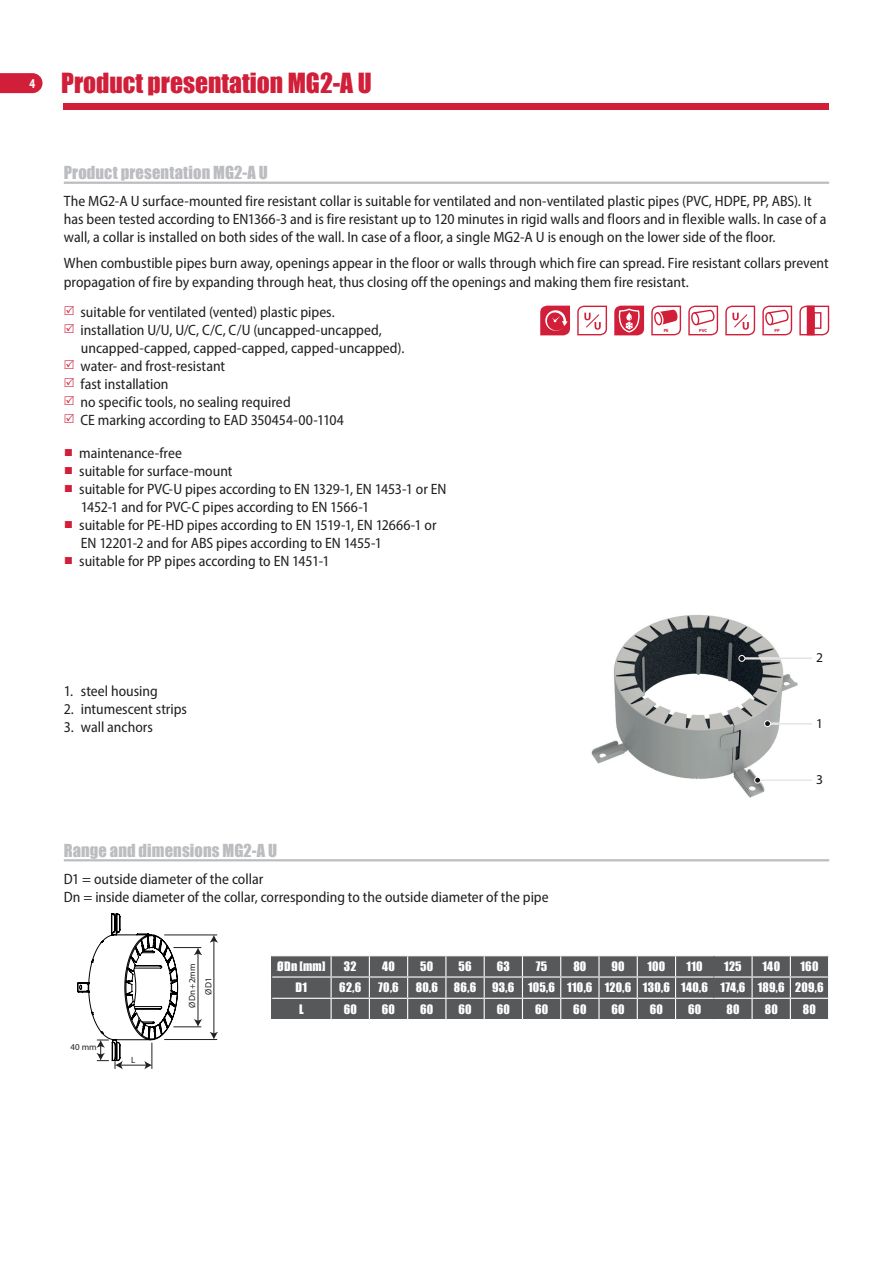
<style>
.page{position:relative;width:893px;height:1263px;background:#fff}
.page>*{position:absolute;margin:0;border:0;box-sizing:border-box;transform-origin:0 0}
.t1{font:25.5px "Impact";color:#d11e39}
.t2{font:16.5px "Impact";letter-spacing:.005em;color:#bcbdc0}
.t3{font:semi-condensed 15px/18px "Myriad Pro";color:#231f20}
.t4{font:13.5px "Myriad Pro";color:#171419}
.t5{font:12px "Impact";letter-spacing:.02em;color:#fff}
.t6{font:9px "Myriad Pro";color:#231f20}
.t7{font:700 4.5px "Myriad Pro";letter-spacing:-.005em;color:#d11e39}
.s1{font-family:"Lucida Sans Unicode";font-stretch:normal;font-size:12px;color:#d11e39}
</style>
<div class="page">
<div style="left:64px;top:103px;width:765px;height:6px;background:#d11e39"></div>
<svg style="left:0;top:73px;width:43px;height:20px"></svg>
<hr style="left:64px;top:182px;width:765px;height:2px;background:#bcbdc0">
<hr style="left:64px;top:859px;width:765px;height:2px;background:#bcbdc0">
<svg style="left:540px;top:306px;width:30px;height:29px"></svg>
<svg style="left:577px;top:306px;width:30px;height:29px"></svg>
<svg style="left:614px;top:306px;width:30px;height:29px"></svg>
<svg style="left:651px;top:306px;width:30px;height:29px"></svg>
<svg style="left:688px;top:306px;width:30px;height:29px"></svg>
<svg style="left:725px;top:306px;width:30px;height:29px"></svg>
<svg style="left:762px;top:306px;width:30px;height:29px"></svg>
<svg style="left:799px;top:306px;width:30px;height:29px"></svg>
<div style="left:813px;top:312px;width:8px;height:17px;border:1px solid #d11e39"></div>
<img style="left:591px;top:615px;width:222px;height:183px">
<svg style="left:764px;top:721px;width:6px;height:6px"></svg>
<div style="left:754px;top:777px;width:7px;height:6px;border:1px solid #fff;border-radius:3px"></div>
<svg style="left:739px;top:655px;width:6px;height:6px"></svg>
<hr style="left:165px;top:935px;width:52px;height:1px;background:#231f20">
<hr style="left:165px;top:1039px;width:52px;height:1px;background:#231f20">
<hr style="left:214px;top:940px;width:1px;height:94px;background:#231f20">
<svg style="left:210px;top:1032px;width:8px;height:7px"></svg>
<svg style="left:210px;top:935px;width:8px;height:8px"></svg>
<svg style="left:77px;top:913px;width:125px;height:156px"></svg>
<svg style="left:271px;top:956px;width:558px;height:63px;background:#616264"></svg>
<h1 class="t1" style="left:30px;top:63px;width:344px"><sup>4</sup> Product presentation MG2-A U</h1>
<p class="t2" style="left:64px;top:160px;width:206px">Product presentation MG2-A U</p>
<p class="t3" style="left:64px;top:192px;width:764px">The MG2-A U surface-mounted fire resistant collar is suitable for ventilated and non-ventilated plastic pipes (PVC, HDPE, PP, ABS). It has been tested according to EN1366-3 and is fire resistant up to 120 minutes in rigid walls and floors and in flexible walls. In case of a wall, a collar is installed on both sides of the wall. In case of a floor, a single MG2-A U is enough on the lower side of the floor.</p>
<p class="t3" style="left:64px;top:254px;width:766px">When combustible pipes burn away, openings appear in the floor or walls through which fire can spread. Fire resistant collars prevent propagation of fire by expanding through heat, thus closing off the openings and making them fire resistant.</p>
<p class="t3" style="left:80px;top:303px;width:325px">suitable for ventilated (vented) plastic pipes.<br>installation U/U, U/C, C/C, C/U (uncapped-uncapped, uncapped-capped, capped-capped, capped-uncapped). water- and frost-resistant<br>fast installation<br>no specific tools, no sealing required<br>CE marking according to EAD 350454-00-1104</p>
<p class="t3" style="left:64px;top:444px;width:120px"><span class="s1">∎</span> maintenance-free</p>
<p class="t3" style="left:64px;top:462px;width:170px"><span class="s1">∎</span> suitable for surface-mount</p>
<p class="t3" style="left:64px;top:480px;width:384px"><span class="s1">∎</span> suitable for PVC-U pipes according to EN 1329-1, EN 1453-1 or EN</p>
<p class="t3" style="left:81px;top:498px;width:290px">1452-1 and for PVC-C pipes according to EN 1566-1</p>
<p class="t3" style="left:64px;top:516px;width:374px"><span class="s1">∎</span> suitable for PE-HD pipes according to EN 1519-1, EN 12666-1 or</p>
<p class="t3" style="left:81px;top:534px;width:303px">EN 12201-2 and for ABS pipes according to EN 1455-1</p>
<p class="t3" style="left:64px;top:552px;width:267px"><span class="s1">∎</span> suitable for PP pipes according to EN 1451-1</p>
<p class="t7" style="left:664px;top:327px;width:7px">PE</p>
<p class="t7" style="left:699px;top:327px;width:10px">PVC</p>
<p class="t7" style="left:775px;top:327px;width:7px">PP</p>
<p class="t4" style="left:816px;top:649px;width:8px">2</p>
<p class="t3" style="left:64px;top:682px;width:95px">1. steel housing</p>
<p class="t3" style="left:64px;top:700px;width:125px">2. intumescent strips</p>
<p class="t3" style="left:64px;top:718px;width:91px">3. wall anchors</p>
<p class="t4" style="left:816px;top:715px;width:8px">1</p>
<p class="t2" style="left:64px;top:838px;width:215px">Range and dimensions MG2-A U</p>
<p class="t3" style="left:64px;top:869px;width:486px">D1 = outside diameter of the collar<br>Dn = inside diameter of the collar, corresponding to the outside diameter of the pipe</p>
<p class="t4" style="left:816px;top:771px;width:8px">3</p>
<p class="t6" style="left:71px;top:1042px;width:28px">40 mm</p>
<p class="t6" style="left:131px;top:1054px;width:6px">L</p>
<p class="t6" style="left:187px;top:1008px;width:46px;rotate:-90deg">ØDn +2mm</p>
<p class="t6" style="left:203px;top:994px;width:18px;rotate:-90deg">ØD1</p>
<p class="t5" style="left:277px;top:957px;width:50px">ØDn [mm]</p>
<p class="t5" style="left:344px;top:957px;width:14px">32</p>
<p class="t5" style="left:382px;top:957px;width:14px">40</p>
<p class="t5" style="left:420px;top:957px;width:15px">50</p>
<p class="t5" style="left:458px;top:957px;width:15px">56</p>
<p class="t5" style="left:497px;top:957px;width:15px">63</p>
<p class="t5" style="left:536px;top:957px;width:13px">75</p>
<p class="t5" style="left:573px;top:957px;width:15px">80</p>
<p class="t5" style="left:612px;top:957px;width:15px">90</p>
<p class="t5" style="left:647px;top:957px;width:19px">100</p>
<p class="t5" style="left:687px;top:957px;width:18px">110</p>
<p class="t5" style="left:724px;top:957px;width:19px">125</p>
<p class="t5" style="left:762px;top:957px;width:19px">140</p>
<p class="t5" style="left:800px;top:957px;width:19px">160</p>
<p class="t5" style="left:296px;top:978px;width:13px">D1</p>
<p class="t5" style="left:339px;top:978px;width:23px">62,6</p>
<p class="t5" style="left:378px;top:978px;width:22px">70,6</p>
<p class="t5" style="left:416px;top:978px;width:24px">80,6</p>
<p class="t5" style="left:454px;top:978px;width:24px">86,6</p>
<p class="t5" style="left:492px;top:978px;width:333px">93,6 105,6 110,6 120,6 130,6 140,6 174,6 189,6 209,6</p>
<p class="t5" style="left:299px;top:1000px;width:6px">L</p>
<p class="t5" style="left:344px;top:1000px;width:15px">60</p>
<p class="t5" style="left:382px;top:1000px;width:15px">60</p>
<p class="t5" style="left:420px;top:1000px;width:15px">60</p>
<p class="t5" style="left:458px;top:1000px;width:15px">60</p>
<p class="t5" style="left:497px;top:1000px;width:15px">60</p>
<p class="t5" style="left:535px;top:1000px;width:15px">60</p>
<p class="t5" style="left:573px;top:1000px;width:15px">60</p>
<p class="t5" style="left:612px;top:1000px;width:15px">60</p>
<p class="t5" style="left:650px;top:1000px;width:15px">60</p>
<p class="t5" style="left:688px;top:1000px;width:15px">60</p>
<p class="t5" style="left:726px;top:1000px;width:15px">80</p>
<p class="t5" style="left:765px;top:1000px;width:15px">80</p>
<p class="t5" style="left:803px;top:1000px;width:15px">80</p>
</div>
